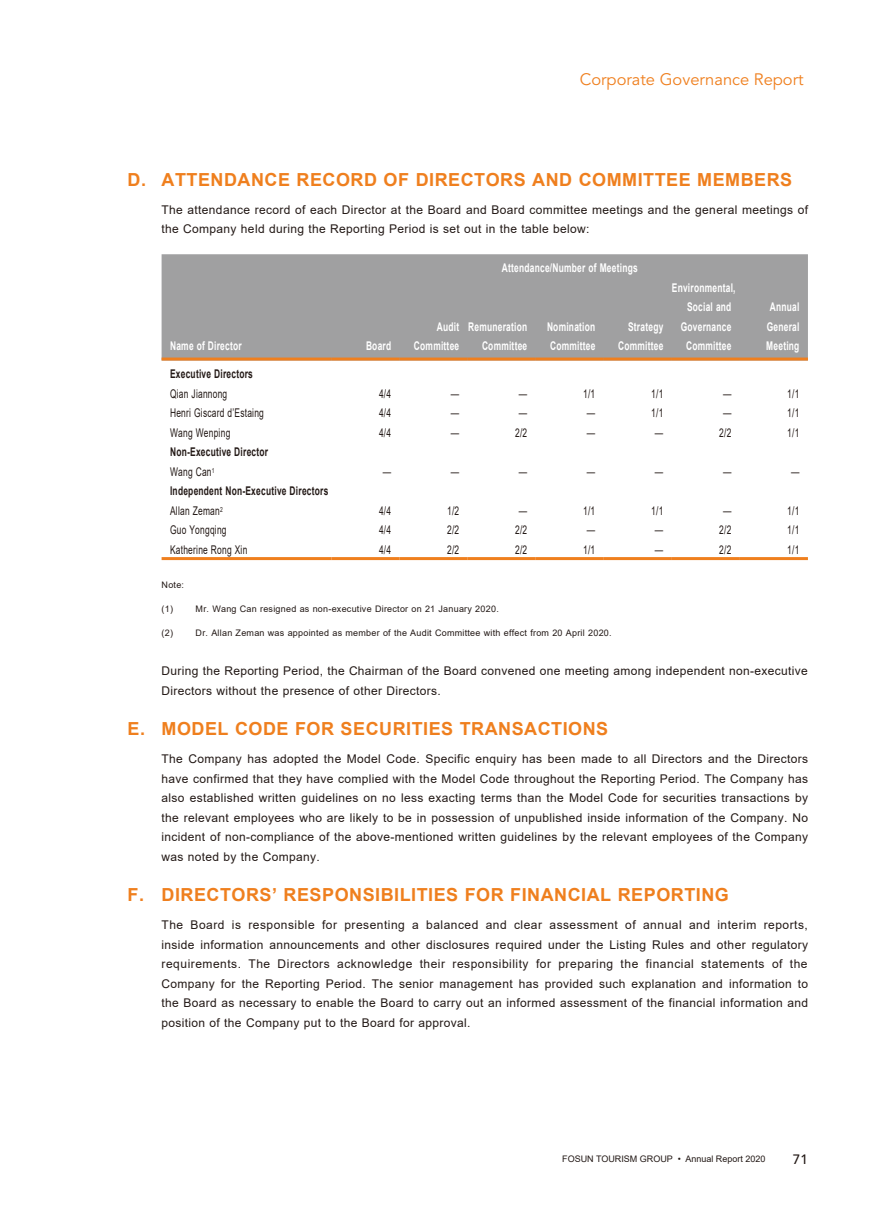
<style>
.page{position:relative;width:893px;height:1212px;background:#fff}
.page>*{position:absolute;margin:0;border:0;box-sizing:border-box;transform-origin:0 0}
.t1{font:700 18px "Arial";letter-spacing:.03em;color:#ef7f1e}
.t2{font:16.5px "Avenir LT Std";color:#ef7f1e}
.t3{font:500 13.5px "Avenir LT Std";color:#231916}
.t4{font:12px/19.5px "Arial";letter-spacing:.03em;color:#231916}
.t5{font:700 12px/19.5px "Arial";letter-spacing:.03em;color:#fff;text-align:right;scale:.7 1}
.t6{font:12px "Arial";letter-spacing:.03em;color:#231916;scale:.7 1}
.t7{font:700 12px/19.5px "Arial";letter-spacing:.03em;color:#231916;scale:.7 1}
.t8{font:9px "Arial";letter-spacing:.03em;color:#231916}
.t9{font:9px "Arial";color:#231916}
.s1{font-weight:400}
</style>
<div class="page">
<div style="left:162px;top:254px;width:646px;height:103px;background:#a0a0a1"></div>
<hr style="left:162px;top:357px;width:170px;height:3px;background:#ef7f1e">
<hr style="left:332px;top:357px;width:68px;height:3px;background:#ef7f1e">
<hr style="left:400px;top:357px;width:68px;height:3px;background:#ef7f1e">
<hr style="left:468px;top:357px;width:68px;height:3px;background:#ef7f1e">
<hr style="left:536px;top:357px;width:68px;height:3px;background:#ef7f1e">
<hr style="left:604px;top:357px;width:68px;height:3px;background:#ef7f1e">
<hr style="left:672px;top:357px;width:68px;height:3px;background:#ef7f1e">
<hr style="left:740px;top:357px;width:68px;height:3px;background:#ef7f1e">
<hr style="left:162px;top:557px;width:170px;height:3px;background:#ef7f1e">
<hr style="left:332px;top:557px;width:68px;height:3px;background:#ef7f1e">
<hr style="left:400px;top:557px;width:68px;height:3px;background:#ef7f1e">
<hr style="left:468px;top:557px;width:68px;height:3px;background:#ef7f1e">
<hr style="left:536px;top:557px;width:68px;height:3px;background:#ef7f1e">
<hr style="left:604px;top:557px;width:68px;height:3px;background:#ef7f1e">
<hr style="left:672px;top:557px;width:68px;height:3px;background:#ef7f1e">
<hr style="left:740px;top:557px;width:68px;height:3px;background:#ef7f1e">
<h2 class="t2" style="left:580px;top:69px;width:225px">Corporate Governance Report</h2>
<h1 class="t1" style="left:128px;top:167px;width:666px">D. ATTENDANCE RECORD OF DIRECTORS AND COMMITTEE MEMBERS</h1>
<p class="t4" style="left:162px;top:199px;width:648px">The attendance record of each Director at the Board and Board committee meetings and the general meetings of the Company held during the Reporting Period is set out in the table below:</p>
<p class="t5" style="left:502px;top:258px;width:196px">Attendance/Number of Meetings</p>
<p class="t5" style="left:170px;top:336px;width:104px">Name of Director</p>
<p class="t5" style="left:366px;top:336px;width:38px">Board</p>
<p class="t5" style="left:414px;top:317px;width:66px">Audit<br>Committee</p>
<p class="t5" style="left:468px;top:317px;width:86px">Remuneration<br>Committee</p>
<p class="t5" style="left:547px;top:317px;width:71px;text-align:left">Nomination<br>Committee</p>
<p class="t5" style="left:618px;top:317px;width:66px">Strategy<br>Committee</p>
<p class="t5" style="left:672px;top:278px;width:93px">Environmental,</p>
<p class="t5" style="left:687px;top:297px;width:65px">Social and</p>
<p class="t5" style="left:681px;top:317px;width:74px">Governance</p>
<p class="t5" style="left:686px;top:336px;width:66px">Committee</p>
<p class="t5" style="left:766px;top:297px;width:49px;text-align:justify">Annual General Meeting</p>
<p class="t7" style="left:170px;top:364px;width:120px">Executive Directors</p>
<p class="t6" style="left:170px;top:385px;width:83px">Qian Jiannong</p>
<p class="t6" style="left:379px;top:385px;width:19px">4/4</p>
<p class="t6" style="left:451px;top:385px;width:13px">—</p>
<p class="t6" style="left:519px;top:385px;width:13px">—</p>
<p class="t6" style="left:583px;top:385px;width:19px">1/1</p>
<p class="t6" style="left:651px;top:385px;width:19px">1/1</p>
<p class="t6" style="left:723px;top:385px;width:13px">—</p>
<p class="t6" style="left:787px;top:385px;width:19px">1/1</p>
<p class="t6" style="left:170px;top:405px;width:136px">Henri Giscard d’Estaing</p>
<p class="t6" style="left:379px;top:405px;width:19px">4/4</p>
<p class="t6" style="left:451px;top:405px;width:13px">—</p>
<p class="t6" style="left:519px;top:405px;width:13px">—</p>
<p class="t6" style="left:587px;top:405px;width:13px">—</p>
<p class="t6" style="left:651px;top:405px;width:19px">1/1</p>
<p class="t6" style="left:723px;top:405px;width:13px">—</p>
<p class="t6" style="left:787px;top:405px;width:19px">1/1</p>
<p class="t6" style="left:170px;top:424px;width:88px">Wang Wenping</p>
<p class="t6" style="left:379px;top:424px;width:19px">4/4</p>
<p class="t6" style="left:451px;top:424px;width:13px">—</p>
<p class="t6" style="left:515px;top:424px;width:19px">2/2</p>
<p class="t6" style="left:587px;top:424px;width:13px">—</p>
<p class="t6" style="left:655px;top:424px;width:13px">—</p>
<p class="t6" style="left:719px;top:424px;width:19px">2/2</p>
<p class="t6" style="left:787px;top:424px;width:19px">1/1</p>
<p class="t7" style="left:170px;top:442px;width:142px">Non-Executive Director<br><span class="s1">Wang Can</span><sup>1</sup></p>
<p class="t6" style="left:383px;top:463px;width:13px">—</p>
<p class="t6" style="left:451px;top:463px;width:13px">—</p>
<p class="t6" style="left:519px;top:463px;width:13px">—</p>
<p class="t6" style="left:587px;top:463px;width:13px">—</p>
<p class="t6" style="left:655px;top:463px;width:13px">—</p>
<p class="t6" style="left:723px;top:463px;width:13px">—</p>
<p class="t6" style="left:791px;top:463px;width:13px">—</p>
<p class="t7" style="left:170px;top:481px;width:228px">Independent Non-Executive Directors<br><span class="s1">Allan Zeman</span><sup>2</sup></p>
<p class="t6" style="left:379px;top:502px;width:19px">4/4</p>
<p class="t6" style="left:447px;top:502px;width:19px">1/2</p>
<p class="t6" style="left:519px;top:502px;width:13px">—</p>
<p class="t6" style="left:583px;top:502px;width:19px">1/1</p>
<p class="t6" style="left:651px;top:502px;width:19px">1/1</p>
<p class="t6" style="left:723px;top:502px;width:13px">—</p>
<p class="t6" style="left:787px;top:502px;width:19px">1/1</p>
<p class="t6" style="left:170px;top:522px;width:82px">Guo Yongqing</p>
<p class="t6" style="left:379px;top:522px;width:19px">4/4</p>
<p class="t6" style="left:447px;top:522px;width:19px">2/2</p>
<p class="t6" style="left:515px;top:522px;width:19px">2/2</p>
<p class="t6" style="left:587px;top:522px;width:13px">—</p>
<p class="t6" style="left:655px;top:522px;width:13px">—</p>
<p class="t6" style="left:719px;top:522px;width:19px">2/2</p>
<p class="t6" style="left:787px;top:522px;width:19px">1/1</p>
<p class="t6" style="left:170px;top:541px;width:112px">Katherine Rong Xin</p>
<p class="t6" style="left:379px;top:541px;width:19px">4/4</p>
<p class="t6" style="left:447px;top:541px;width:19px">2/2</p>
<p class="t6" style="left:515px;top:541px;width:19px">2/2</p>
<p class="t6" style="left:583px;top:541px;width:19px">1/1</p>
<p class="t6" style="left:655px;top:541px;width:13px">—</p>
<p class="t6" style="left:719px;top:541px;width:19px">2/2</p>
<p class="t6" style="left:787px;top:541px;width:19px">1/1</p>
<p class="t8" style="left:162px;top:579px;width:24px">Note:</p>
<p class="t8" style="left:162px;top:603px;width:13px">(1)</p>
<p class="t8" style="left:196px;top:603px;width:305px">Mr. Wang Can resigned as non-executive Director on 21 January 2020.</p>
<p class="t8" style="left:162px;top:627px;width:13px">(2)</p>
<p class="t8" style="left:196px;top:627px;width:418px">Dr. Allan Zeman was appointed as member of the Audit Committee with effect from 20 April 2020.</p>
<p class="t4" style="left:162px;top:661px;width:648px">During the Reporting Period, the Chairman of the Board convened one meeting among independent non-executive<br>Directors without the presence of other Directors.</p>
<h1 class="t1" style="left:128px;top:716px;width:482px">E. MODEL CODE FOR SECURITIES TRANSACTIONS</h1>
<p class="t4" style="left:162px;top:749px;width:648px;text-align:justify">The Company has adopted the Model Code. Specific enquiry has been made to all Directors and the Directors have confirmed that they have complied with the Model Code throughout the Reporting Period. The Company has also established written guidelines on no less exacting terms than the Model Code for securities transactions by the relevant employees who are likely to be in possession of unpublished inside information of the Company. No incident of non-compliance of the above-mentioned written guidelines by the relevant employees of the Company was noted by the Company.</p>
<h1 class="t1" style="left:128px;top:882px;width:603px">F. DIRECTORS’ RESPONSIBILITIES FOR FINANCIAL REPORTING</h1>
<p class="t4" style="left:162px;top:915px;width:648px;text-align:justify">The Board is responsible for presenting a balanced and clear assessment of annual and interim reports, inside information announcements and other disclosures required under the Listing Rules and other regulatory requirements. The Directors acknowledge their responsibility for preparing the financial statements of the Company for the Reporting Period. The senior management has provided such explanation and information to the Board as necessary to enable the Board to carry out an informed assessment of the financial information and position of the Company put to the Board for approval.</p>
<p class="t9" style="left:562px;top:1152px;width:205px">FOSUN TOURISM GROUP • Annual Report 2020</p>
<p class="t3" style="left:793px;top:1151px;width:17px">71</p>
</div>
